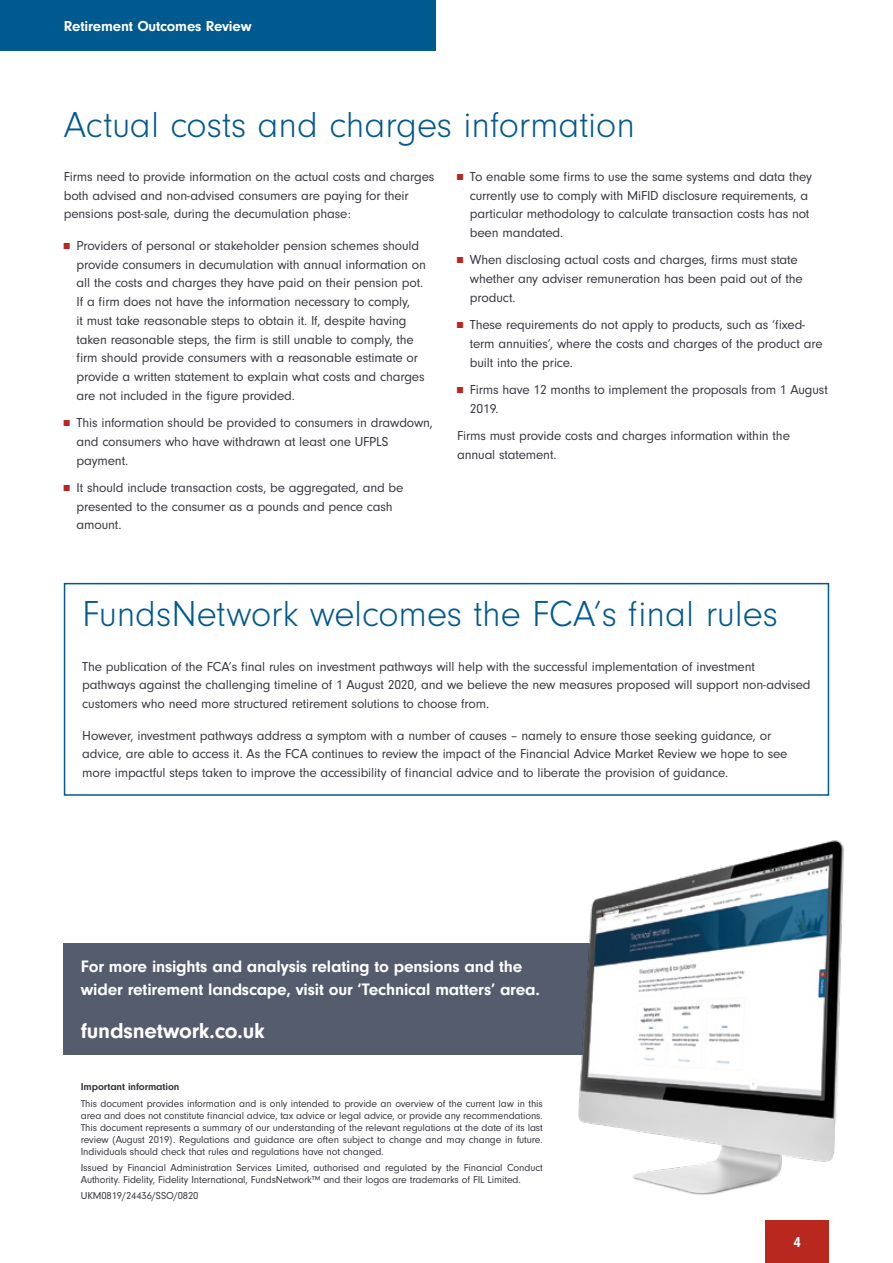
<style>
.page{position:relative;width:893px;height:1263px;background:#fff}
.page>*{position:absolute;margin:0;border:0;box-sizing:border-box;transform-origin:0 0}
.t1{font:300 37.5px "Neuzeit Gro";color:#00598f}
.t2{font:700 22.5px "Neuzeit Gro";letter-spacing:-.01em;color:#fff}
.t3{font:700 17.25px/22.5px "Neuzeit Gro";letter-spacing:-.01em;color:#fff}
.t4{font:700 15px "Neuzeit Gro";letter-spacing:-.01em;color:#fff}
.t5{font:13.5px/18.8px "Neuzeit Gro";letter-spacing:-.01em;color:#383941}
.t6{font:10.5px/12px "Neuzeit Gro";letter-spacing:-.01em;color:#383941;text-align:justify}
.t7{font:700 10.5px "Neuzeit Gro";letter-spacing:-.01em;color:#383941}
.s1{font-size:9px;color:#b8281f}
</style>
<div class="page">
<div style="left:765px;top:1220px;width:64px;height:43px;background:#b8281f"></div>
<div style="left:0;top:0;width:436px;height:51px;background:#00598f"></div>
<div style="left:64px;top:943px;width:765px;height:112px;background:#555c6e"></div>
<img style="left:578px;top:840px;width:266px;height:355px">
<div style="left:64px;top:583px;width:765px;height:213px;border:2px solid #00598f"></div>
<p class="t4" style="left:64px;top:17px;width:189px">Retirement Outcomes Review</p>
<h1 class="t1" style="left:64px;top:104px;width:573px">Actual costs and charges information</h1>
<p class="t5" style="left:64px;top:167px;width:372px">Firms need to provide information on the actual costs and charges both advised and non-advised consumers are paying for their pensions post-sale, during the decumulation phase:</p>
<p class="t5" style="left:77px;top:236px;width:351px;text-indent:-13px"><span class="s1">■</span> Providers of personal or stakeholder pension schemes should provide consumers in decumulation with annual information on all the costs and charges they have paid on their pension pot.<br>If a firm does not have the information necessary to comply,<br>it must take reasonable steps to obtain it. If, despite having taken reasonable steps, the firm is still unable to comply, the firm should provide consumers with a reasonable estimate or provide a written statement to explain what costs and charges are not included in the figure provided.</p>
<p class="t5" style="left:77px;top:414px;width:358px;text-indent:-13px"><span class="s1">■</span> This information should be provided to consumers in drawdown, and consumers who have withdrawn at least one UFPLS payment.</p>
<p class="t5" style="left:77px;top:478px;width:328px;text-indent:-13px"><span class="s1">■</span> It should include transaction costs, be aggregated, and be presented to the consumer as a pounds and pence cash amount.</p>
<p class="t5" style="left:470px;top:167px;width:344px;text-indent:-13px"><span class="s1">■</span> To enable some firms to use the same systems and data they currently use to comply with MiFID disclosure requirements, a particular methodology to calculate transaction costs has not been mandated.</p>
<p class="t5" style="left:470px;top:251px;width:334px;text-indent:-13px"><span class="s1">■</span> When disclosing actual costs and charges, firms must state whether any adviser remuneration has been paid out of the product.</p>
<p class="t5" style="left:470px;top:316px;width:354px;text-indent:-13px"><span class="s1">■</span> These requirements do not apply to products, such as ‘fixed&shy;term annuities’, where the costs and charges of the product are built into the price.</p>
<p class="t5" style="left:470px;top:380px;width:359px;text-indent:-13px"><span class="s1">■</span> Firms have 12 months to implement the proposals from 1 August<br>2019.</p>
<p class="t5" style="left:457px;top:426px;width:334px">Firms must provide costs and charges information within the annual statement.</p>
<h1 class="t1" style="left:82px;top:594px;width:697px">FundsNetwork welcomes the FCA’s final rules</h1>
<p class="t5" style="left:82px;top:657px;width:730px">The publication of the FCA’s final rules on investment pathways will help with the successful implementation of investment pathways against the challenging timeline of 1 August 2020, and we believe the new measures proposed will support non-advised customers who need more structured retirement solutions to choose from.</p>
<p class="t5" style="left:82px;top:726px;width:707px">However, investment pathways address a symptom with a number of causes – namely to ensure those seeking guidance, or advice, are able to access it. As the FCA continues to review the impact of the Financial Advice Market Review we hope to see more impactful steps taken to improve the accessibility of financial advice and to liberate the provision of guidance.</p>
<p class="t3" style="left:81px;top:955px;width:461px">For more insights and analysis relating to pensions and the wider retirement landscape, visit our ‘Technical matters’ area.</p>
<h2 class="t2" style="left:81px;top:1018px;width:186px">fundsnetwork.co.uk</h2>
<p class="t7" style="left:81px;top:1081px;width:100px">Important information</p>
<p class="t6" style="left:81px;top:1097px;width:464px">This document provides information and is only intended to provide an overview of the current law in this area and does not constitute financial advice, tax advice or legal advice, or provide any recommendations.<br>This document represents a summary of our understanding of the relevant regulations at the date of its last review (August 2019). Regulations and guidance are often subject to change and may change in future.<br>Individuals should check that rules and regulations have not changed.</p>
<p class="t6" style="left:81px;top:1162px;width:464px">Issued by Financial Administration Services Limited, authorised and regulated by the Financial Conduct<br>Authority. Fidelity, Fidelity International, FundsNetwork™ and their logos are trademarks of FIL Limited.</p>
<p class="t6" style="left:81px;top:1190px;width:119px">UKM0819/24436/SSO/0820</p>
<p class="t4" style="left:793px;top:1233px;width:9px">4</p>
</div>
